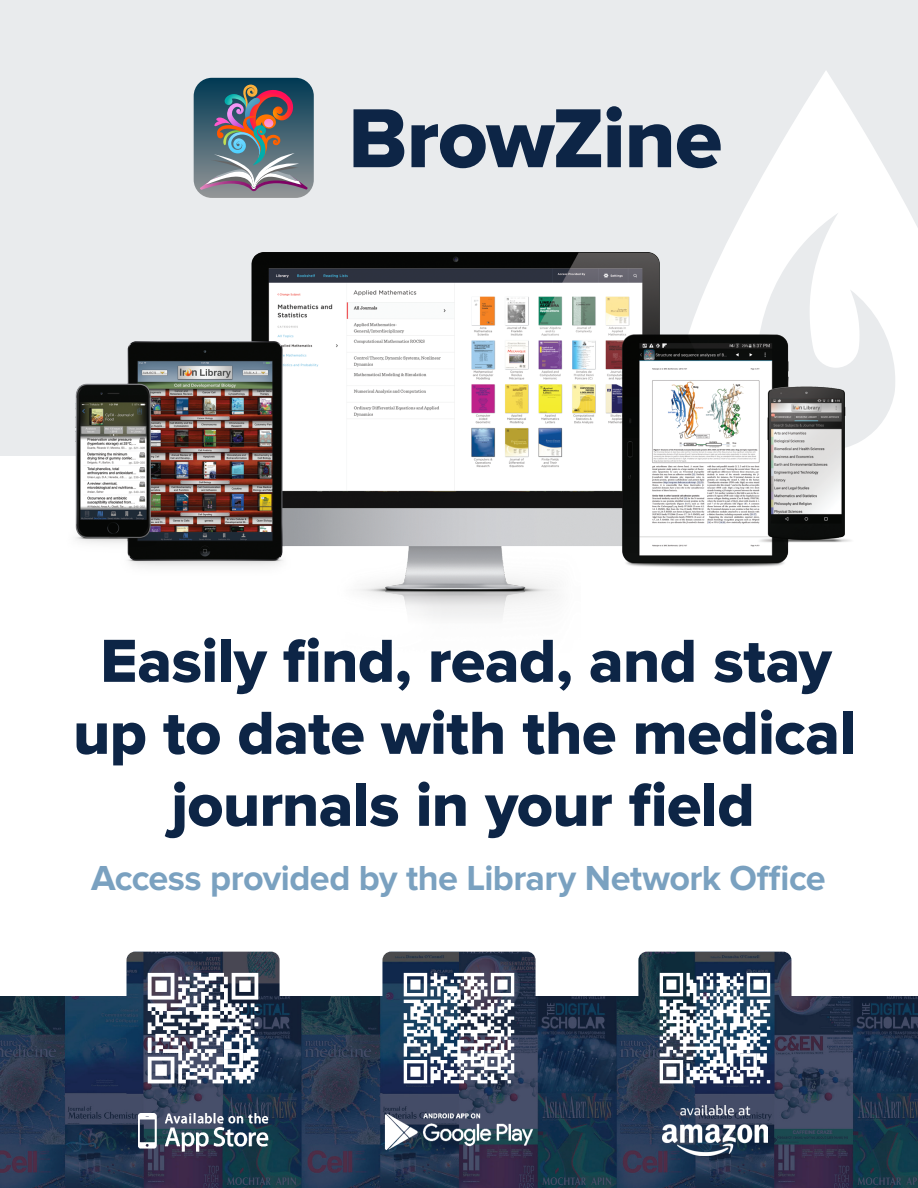
<style>
.page{position:relative;width:918px;height:1188px;background:#fff}
.page>*{position:absolute;margin:0;border:0;box-sizing:border-box;transform-origin:0 0}
.t1{font:86.7px "Proxima Nova Extrabld";letter-spacing:-.015em;color:#0d2546}
.t2{font:63px/72px "Proxima Nova Extrabld";letter-spacing:-.01em;color:#0d2546;text-align:center}
.t3{font:700 36px "Proxima Nova";letter-spacing:-.015em;color:#7aa1c0}
</style>
<div class="page">
<div style="left:0;top:0;width:918px;height:456px;background:#e9ebed"></div>
<svg style="left:723px;top:71px;width:195px;height:385px;fill:#fff"></svg>
<img style="left:194px;top:78px;width:120px;height:120px">
<img style="left:75px;top:252px;width:826px;height:366px">
<img style="left:0;top:996px;width:918px;height:192px">
<img style="left:385px;top:1112px;width:148px;height:38px">
<img style="left:382px;top:952px;width:154px;height:153px">
<svg style="left:404px;top:973px;width:110px;height:110px"></svg>
<img style="left:663px;top:1105px;width:104px;height:51px">
<img style="left:638px;top:952px;width:153px;height:153px">
<svg style="left:660px;top:973px;width:110px;height:110px"></svg>
<img style="left:138px;top:1113px;width:131px;height:38px">
<img style="left:127px;top:952px;width:153px;height:153px">
<svg style="left:148px;top:973px;width:110px;height:110px"></svg>
<p class="t1" style="left:348px;top:88px;width:376px">BrowZine</p>
<p class="t2" style="left:73px;top:627px;width:784px">Easily find, read, and stay up to date with the medical journals in your field</p>
<p class="t3" style="left:91px;top:857px;width:736px">Access provided by the Library Network Office</p>
</div>
